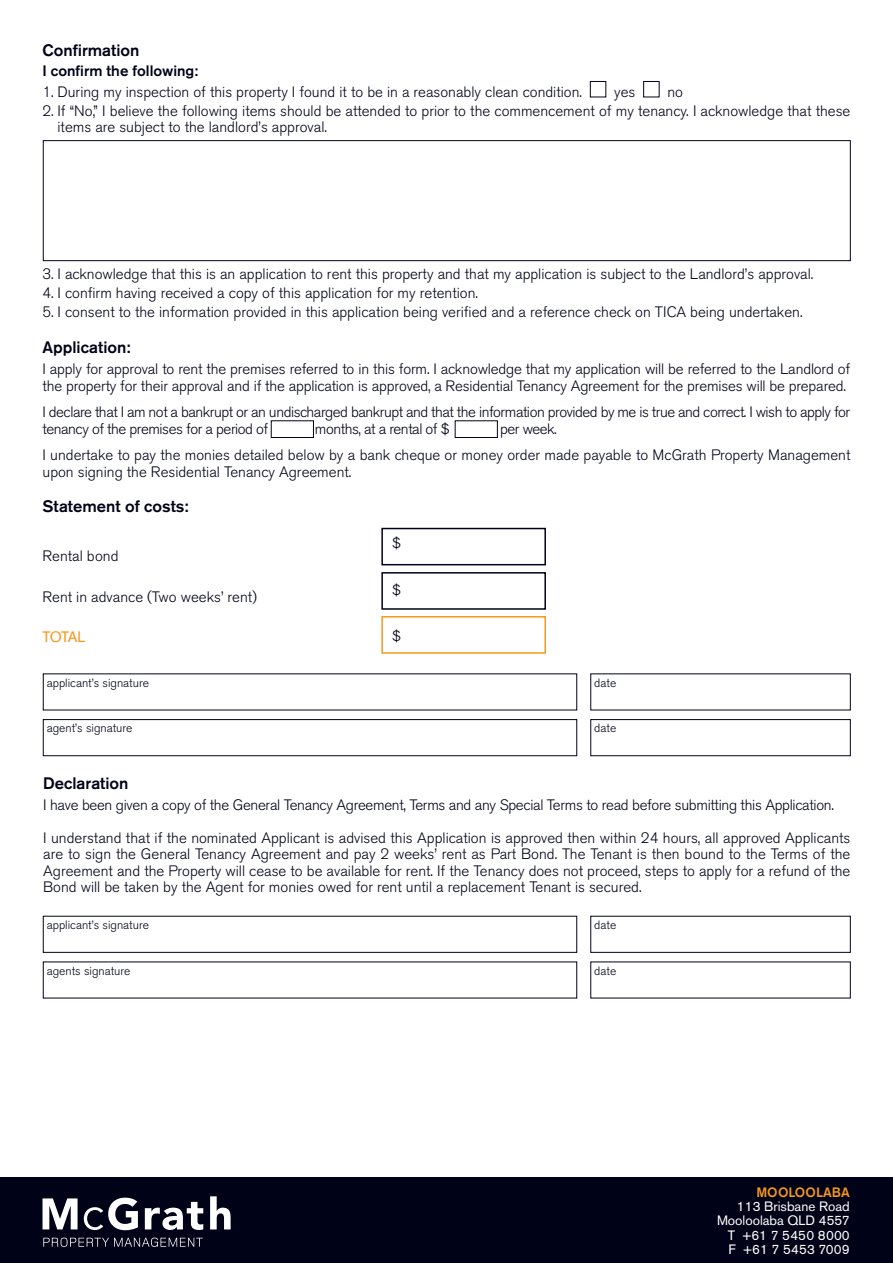
<style>
.page{position:relative;width:893px;height:1263px;background:#fff}
.page>*{position:absolute;margin:0;border:0;box-sizing:border-box;transform-origin:0 0}
.t1{font:500 16.5px "Akzidenz Grotesk BE";color:#000217}
.t2{font:300 15px/16.5px "Akzidenz Grotesk BE";color:#000217}
.t3{font:300 15px/16.5px "Akzidenz Grotesk BE";letter-spacing:-.03em;color:#000217}
.t4{font:300 15px "Akzidenz Grotesk BE";letter-spacing:-.02em;color:#000217}
.t5{font:500 15px "Akzidenz Grotesk BE";color:#000217}
.t6{font:15px "Akzidenz Grotesk BE";letter-spacing:-.05em;color:#f7971d}
.t7{font:13.5px/14.2px "Akzidenz Grotesk BE";color:#fff;text-align:right}
.t8{font:500 13.5px "Akzidenz Grotesk BE";color:#f7971d}
.t9{font:300 12px "Akzidenz Grotesk BE";color:#000217}
</style>
<div class="page">
<div style="left:0;top:1177px;width:893px;height:86px;background:#000217"></div>
<svg style="left:43px;top:1198px;width:35px;height:31px"></svg>
<svg style="left:84px;top:1198px;width:54px;height:32px"></svg>
<svg style="left:145px;top:1202px;width:58px;height:28px"></svg>
<svg style="left:210px;top:1196px;width:21px;height:33px"></svg>
<svg style="left:43px;top:1237px;width:160px;height:10px"></svg>
<div style="left:590px;top:81px;width:16px;height:16px;border:1px solid #000217"></div>
<div style="left:643px;top:81px;width:16px;height:16px;border:1px solid #000217"></div>
<div style="left:43px;top:140px;width:807px;height:121px;border:1px solid #000217"></div>
<div style="left:271px;top:421px;width:43px;height:17px;border:1px solid #000217"></div>
<div style="left:455px;top:421px;width:42px;height:17px;border:1px solid #000217"></div>
<div style="left:381px;top:528px;width:165px;height:37px;border:2px solid #000217"></div>
<div style="left:381px;top:572px;width:165px;height:38px;border:2px solid #000217"></div>
<div style="left:381px;top:616px;width:165px;height:38px;border:2px solid #f7971d"></div>
<div style="left:43px;top:719px;width:534px;height:37px;border:1px solid #000217"></div>
<div style="left:591px;top:719px;width:259px;height:37px;border:1px solid #000217"></div>
<p class="t1" style="left:43px;top:40px;width:98px">Confirmation</p>
<p class="t5" style="left:43px;top:62px;width:157px">I confirm the following:</p>
<p class="t2" style="left:43px;top:84px;width:541px">1. During my inspection of this property I found it to be in a reasonably clean condition.</p>
<p class="t2" style="left:614px;top:84px;width:23px">yes</p>
<p class="t2" style="left:667px;top:84px;width:17px">no</p>
<p class="t2" style="left:58px;top:103px;width:794px;text-indent:-15px">2. If “No,” I believe the following items should be attended to prior to the commencement of my tenancy. I acknowledge that these items are subject to the landlord’s approval.</p>
<p class="t2" style="left:43px;top:266px;width:772px">3. I acknowledge that this is an application to rent this property and that my application is subject to the Landlord’s approval.</p>
<p class="t2" style="left:43px;top:285px;width:437px">4. I confirm having received a copy of this application for my retention.</p>
<p class="t2" style="left:43px;top:304px;width:761px">5. I consent to the information provided in this application being verified and a reference check on TICA being undertaken.</p>
<p class="t1" style="left:43px;top:337px;width:89px">Application:</p>
<p class="t2" style="left:43px;top:361px;width:809px">I apply for approval to rent the premises referred to in this form. I acknowledge that my application will be referred to the Landlord of the property for their approval and if the application is approved, a Residential Tenancy Agreement for the premises will be prepared.</p>
<p class="t3" style="left:43px;top:404px;width:809px">I declare that I am not a bankrupt or an undischarged bankrupt and that the information provided by me is true and correct. I wish to apply for tenancy of the premises for a period of</p>
<p class="t3" style="left:315px;top:421px;width:137px">months, at a rental of $</p>
<p class="t2" style="left:43px;top:415px;width:809px;line-height:26.7px;text-indent:458px">per week.<br>I undertake to pay the monies detailed below by a bank cheque or money order made payable to McGrath Property Management</p>
<p class="t2" style="left:43px;top:464px;width:310px">upon signing the Residential Tenancy Agreement.</p>
<p class="t1" style="left:43px;top:496px;width:148px">Statement of costs:</p>
<p class="t2" style="left:43px;top:548px;width:77px">Rental bond</p>
<p class="t2" style="left:43px;top:588px;width:216px">Rent in advance (Two weeks’ rent)</p>
<p class="t6" style="left:43px;top:628px;width:44px">TOTAL</p>
<p class="t2" style="left:392px;top:535px;width:11px">$</p>
<p class="t2" style="left:392px;top:581px;width:11px">$</p>
<p class="t2" style="left:392px;top:628px;width:11px">$</p>
<p class="t9" style="left:47px;top:676px;width:104px">applicant’s signature</p>
<p class="t9" style="left:594px;top:676px;width:24px">date</p>
<p class="t9" style="left:47px;top:721px;width:87px">agent’s signature</p>
<p class="t9" style="left:594px;top:721px;width:24px">date</p>
<p class="t1" style="left:43px;top:773px;width:87px">Declaration</p>
<p class="t4" style="left:43px;top:796px;width:792px">I have been given a copy of the General Tenancy Agreement, Terms and any Special Terms to read before submitting this Application.</p>
<p class="t2" style="left:43px;top:830px;width:809px;text-align:justify">I understand that if the nominated Applicant is advised this Application is approved then within 24 hours, all approved Applicants are to sign the General Tenancy Agreement and pay 2 weeks’ rent as Part Bond. The Tenant is then bound to the Terms of the Agreement and the Property will cease to be available for rent. If the Tenancy does not proceed, steps to apply for a refund of the Bond will be taken by the Agent for monies owed for rent until a replacement Tenant is secured.</p>
<p class="t9" style="left:47px;top:918px;width:104px">applicant’s signature</p>
<p class="t9" style="left:594px;top:918px;width:24px">date</p>
<p class="t9" style="left:47px;top:964px;width:85px">agents signature</p>
<p class="t9" style="left:594px;top:964px;width:24px">date</p>
<p class="t8" style="left:756px;top:1184px;width:95px">MOOLOOLABA</p>
<p class="t7" style="left:717px;top:1199px;width:134px">113 Brisbane Road<br>Mooloolaba QLD 4557<br>T +61 7 5450 8000<br>F +61 7 5453 7009</p>
</div>
